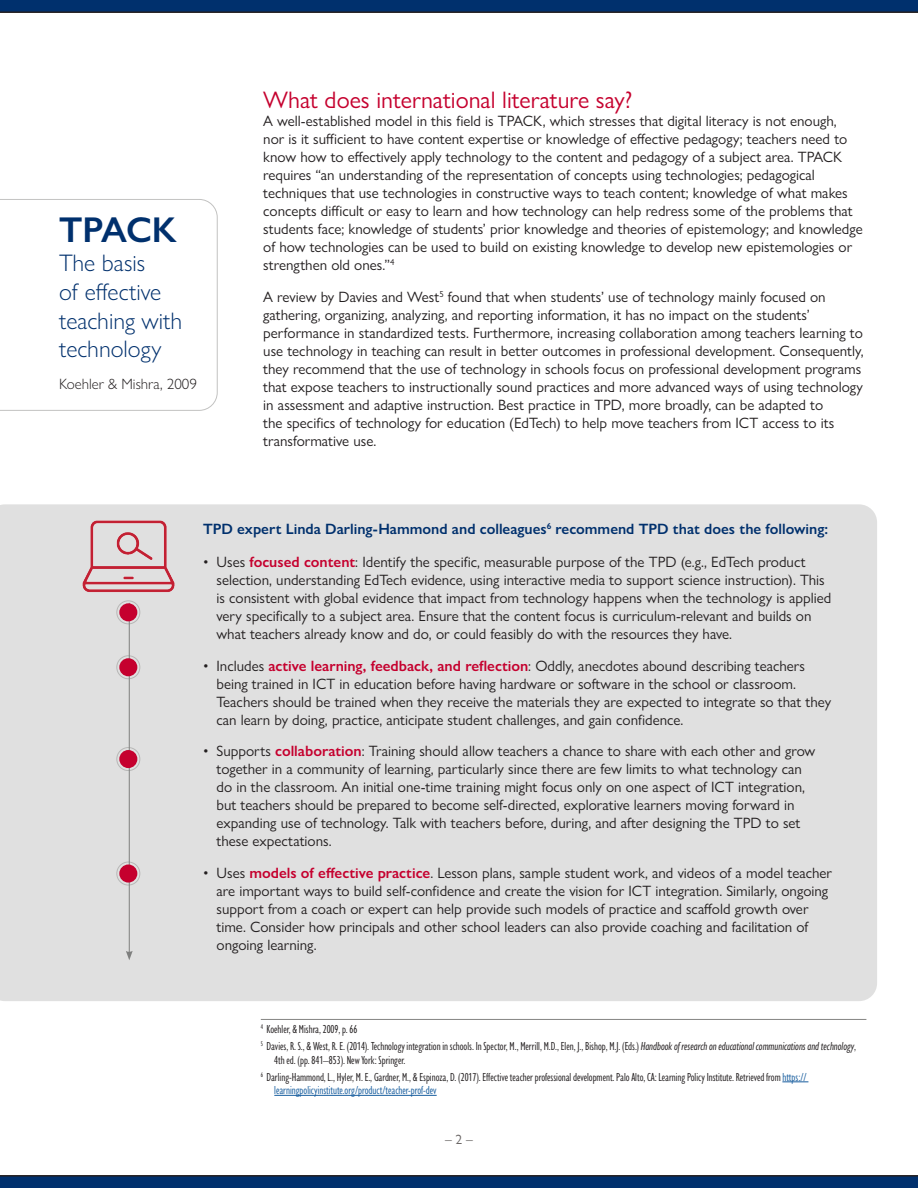
<style>
.page{position:relative;width:918px;height:1188px;background:#fff}
.page>*{position:absolute;margin:0;border:0;box-sizing:border-box;transform-origin:0 0}
.text{font:600 36px "Gill Sans Nova";letter-spacing:-.015em;color:#00306d}
.text-2{font:300 24px/28.8px "Gill Sans Nova";color:#00306d}
.t1{font:24px "Gill Sans Nova";color:#c5002e}
.text-3{font:15px/18px "Gill Sans Nova";color:#231f20}
.Text_before_bullets{font:600 15px "Gill Sans Nova";color:#00306d}
.text-4{font:300 15px "Gill Sans Nova";color:#231f20}
.t2{font:13.5px "Gill Sans Nova";color:#676362}
.footnotes{font:condensed 12px/13.5px "Gill Sans Nova";color:#231f20}
.footnote_with_rule{font:condensed 12px "Gill Sans Nova";color:#231f20}
.s1{font-weight:600;color:#c5002e}
.s2{font-style:italic}
.s3{color:#175d9e}
</style>
<div class="page">
<svg style="left:0;top:199px;width:218px;height:212px"></svg>
<div style="left:0;top:504px;width:877px;height:497px;background:#e0e0e0"></div>
<img style="left:58px;top:504px;width:155px;height:126px">
<hr style="left:129px;top:603px;width:1px;height:350px;background:#070906">
<svg style="left:126px;top:951px;width:7px;height:9px"></svg>
<div style="left:119px;top:603px;width:18px;height:18px;background:#c5002e;border-radius:50%"></div>
<div style="left:117px;top:601px;width:23px;height:23px;border:1px solid #848482;border-radius:50%"></div>
<div style="left:119px;top:658px;width:18px;height:18px;background:#c5002e;border-radius:50%"></div>
<div style="left:117px;top:656px;width:23px;height:23px;border:1px solid #848482;border-radius:50%"></div>
<div style="left:119px;top:750px;width:18px;height:18px;background:#c5002e;border-radius:50%"></div>
<div style="left:117px;top:747px;width:23px;height:24px;border:1px solid #848482;border-radius:50%"></div>
<div style="left:119px;top:865px;width:18px;height:18px;background:#c5002e;border-radius:50%"></div>
<div style="left:117px;top:862px;width:23px;height:23px;border:1px solid #848482;border-radius:50%"></div>
<svg style="left:0;top:0;width:918px;height:13px"></svg>
<svg style="left:0;top:1175px;width:918px;height:13px"></svg>
<hr style="left:261px;top:1019px;width:605px;height:1px;background:#848482">
<svg style="left:782px;top:1082px;width:26px;height:1px"></svg>
<hr style="left:274px;top:1095px;width:163px;height:1px;background:#175d9e">
<p class="text" style="left:59px;top:208px;width:119px">TPACK</p>
<p class="text-2" style="left:59px;top:248px;width:125px">The basis<br>of effective teaching with technology</p>
<p class="text-4" style="left:59px;top:375px;width:139px">Koehler &amp; Mishra, 2009</p>
<h1 class="t1" style="left:263px;top:85px;width:370px">What does international literature say?</h1>
<p class="text-3" style="left:263px;top:112px;width:601px">A well-established model in this field is TPACK, which stresses that digital literacy is not enough,<br>nor is it sufficient to have content expertise or knowledge of effective pedagogy; teachers need to know how to effectively apply technology to the content and pedagogy of a subject area. TPACK requires “an understanding of the representation of concepts using technologies; pedagogical techniques that use technologies in constructive ways to teach content; knowledge of what makes concepts difficult or easy to learn and how technology can help redress some of the problems that students face; knowledge of students’ prior knowledge and theories of epistemology; and knowledge of how technologies can be used to build on existing knowledge to develop new epistemologies or strengthen old ones.”<sup>4</sup></p>
<p class="text-3" style="left:263px;top:288px;width:602px">A review by Davies and West<sup>5</sup> found that when students’ use of technology mainly focused on gathering, organizing, analyzing, and reporting information, it has no impact on the students’ performance in standardized tests. Furthermore, increasing collaboration among teachers learning to use technology in teaching can result in better outcomes in professional development. Consequently, they recommend that the use of technology in schools focus on professional development programs that expose teachers to instructionally sound practices and more advanced ways of using technology in assessment and adaptive instruction. Best practice in TPD, more broadly, can be adapted to<br>the specifics of technology for education (EdTech) to help move teachers from ICT access to its transformative use.</p>
<p class="Text_before_bullets" style="left:203px;top:520px;width:627px">TPD expert Linda Darling-Hammond and colleagues<sup>6</sup> recommend TPD that does the following:</p>
<p class="text-3" style="left:217px;top:553px;width:616px;text-indent:-14px">• Uses <span class="s1">focused content</span>: Identify the specific, measurable purpose of the TPD (e.g., EdTech product selection, understanding EdTech evidence, using interactive media to support science instruction). This is consistent with global evidence that impact from technology happens when the technology is applied very specifically to a subject area. Ensure that the content focus is curriculum-relevant and builds on what teachers already know and do, or could feasibly do with the resources they have.</p>
<p class="text-3" style="left:217px;top:656px;width:616px;text-indent:-14px">• Includes <span class="s1">active learning, feedback, and reflection</span>: Oddly, anecdotes abound describing teachers being trained in ICT in education before having hardware or software in the school or classroom.<br>Teachers should be trained when they receive the materials they are expected to integrate so that they can learn by doing, practice, anticipate student challenges, and gain confidence.</p>
<p class="text-3" style="left:217px;top:742px;width:600px;text-indent:-14px">• Supports <span class="s1">collaboration</span>: Training should allow teachers a chance to share with each other and grow together in a community of learning, particularly since there are few limits to what technology can do in the classroom. An initial one-time training might focus only on one aspect of ICT integration, but teachers should be prepared to become self-directed, explorative learners moving forward in expanding use of technology. Talk with teachers before, during, and after designing the TPD to set these expectations.</p>
<p class="text-3" style="left:217px;top:863px;width:617px;text-indent:-14px">• Uses <span class="s1">models of effective practice</span>. Lesson plans, sample student work, and videos of a model teacher are important ways to build self-confidence and create the vision for ICT integration. Similarly, ongoing support from a coach or expert can help provide such models of practice and scaffold growth over time. Consider how principals and other school leaders can also provide coaching and facilitation of ongoing learning.</p>
<p class="footnote_with_rule" style="left:261px;top:1022px;width:98px"><sup>4</sup> Koehler, &amp; Mishra, 2009, p. 66</p>
<p class="footnotes" style="left:274px;top:1039px;width:583px;text-indent:-14px"><sup>5</sup> Davies, R. S., &amp; West, R. E. (2014). Technology integration in schools. In Spector, M., Merrill, M.D., Elen, J., Bishop, M.J. (Eds.) <span class="s2">Handbook of research on educational communications and technology</span>,<br>4th ed. (pp. 841–853). New York: Springer.</p>
<p class="footnotes" style="left:274px;top:1070px;width:534px;text-indent:-14px"><sup>6</sup> Darling-Hammond, L., Hyler, M. E., Gardner, M., &amp; Espinoza, D. (2017). Effective teacher professional development. Palo Alto, CA: Learning Policy Institute. Retrieved from <span class="s3">https:// learningpolicyinstitute.org/product/teacher-prof-dev</span></p>
<p class="t2" style="left:445px;top:1131px;width:29px">– 2 –</p>
</div>
